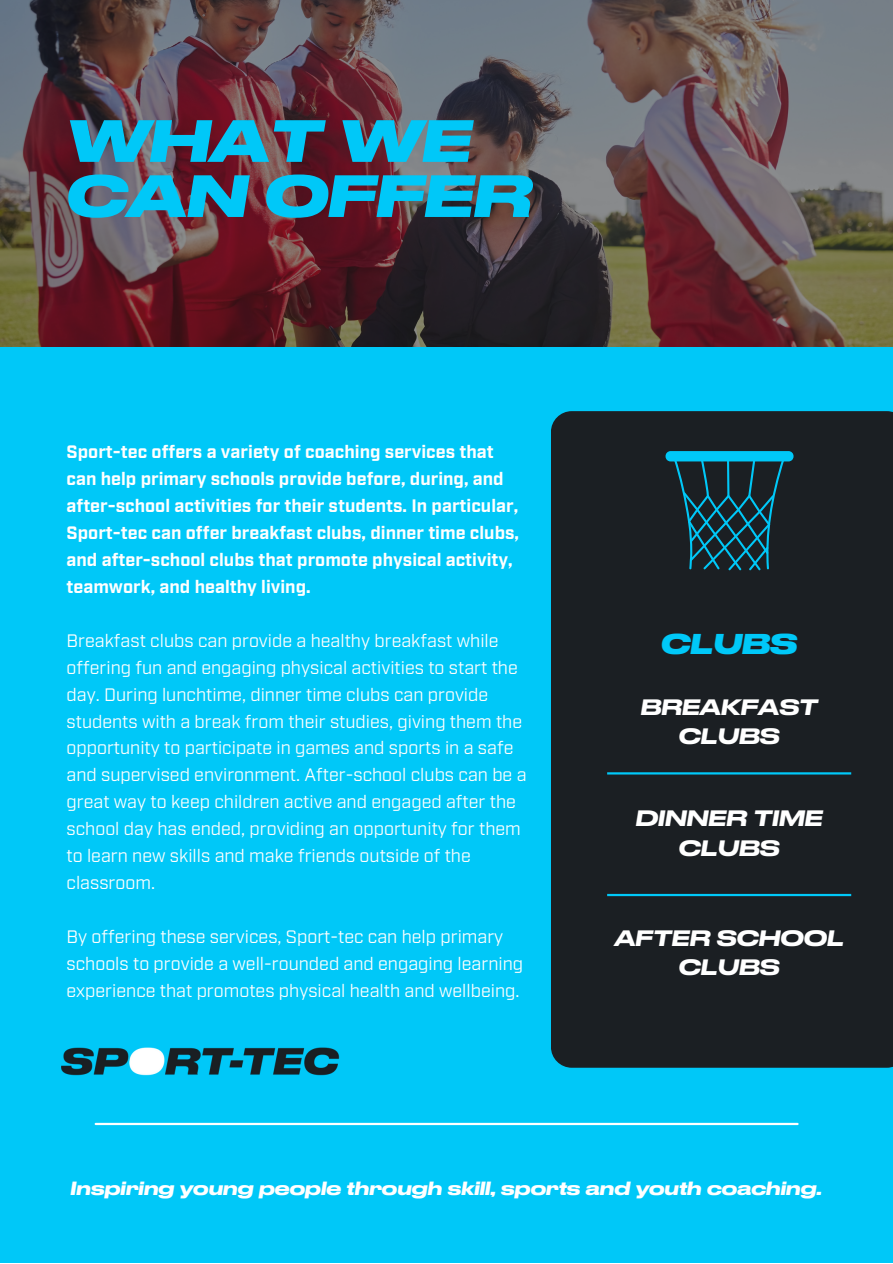
<style>
.page{position:relative;width:893px;height:1264px;background:#fff}
.page>*{position:absolute;margin:0;border:0;box-sizing:border-box;transform-origin:0 0}
.t1{font:italic 700 55.95px/55.1px "Druk Wide Trial";color:#00c8f8}
.t2{font:italic 700 27px "Druk Wide Trial";color:#00c8f8}
.t3{font:italic 500 21px/29.2px "Druk Wide Trial";color:#fff;text-align:center}
.t4{font:18px/27px "Industry Test";color:#fff}
.t5{font:700 18px/27px "Industry Test";color:#fff}
.t6{font:italic 500 18px "Druk Wide Trial";color:#fff}
</style>
<div class="page">
<div style="left:0;top:0;width:892px;height:1262px;background:#00c8f8"></div>
<hr style="left:96px;top:1122px;width:701px;height:3px;background:#fff">
<div style="left:551px;top:411px;width:341px;height:656px;background:#1b1f23"></div>
<hr style="left:607px;top:772px;width:244px;height:2px;background:#00c8f8">
<hr style="left:607px;top:999px;width:244px;height:2px;background:#1b1f23">
<hr style="left:607px;top:893px;width:244px;height:3px;background:#00c8f8">
<svg style="left:673px;top:461px;width:112px;height:109px;background:#163b47"></svg>
<div style="left:665px;top:451px;width:128px;height:10px;background:#00c8f8;border-radius:5px"></div>
<img style="left:0;top:0;width:892px;height:346px">
<img style="left:61px;top:1047px;width:279px;height:29px">
<h1 class="t1" style="left:67px;top:117px;width:467px">WHAT WE<br>CAN OFFER</h1>
<p class="t5" style="left:67px;top:436px;width:454px">Sport-tec offers a variety of coaching services that can help primary schools provide before, during, and after-school activities for their students. In particular, Sport-tec can offer breakfast clubs, dinner time clubs, and after-school clubs that promote physical activity, teamwork, and healthy living.</p>
<p class="t4" style="left:67px;top:625px;width:461px">Breakfast clubs can provide a healthy breakfast while offering fun and engaging physical activities to start the day. During lunchtime, dinner time clubs can provide students with a break from their studies, giving them the opportunity to participate in games and sports in a safe and supervised environment. After-school clubs can be a great way to keep children active and engaged after the school day has ended, providing an opportunity for them to learn new skills and make friends outside of the classroom.</p>
<p class="t4" style="left:67px;top:922px;width:458px">By offering these services, Sport-tec can help primary schools to provide a well-rounded and engaging learning experience that promotes physical health and wellbeing.</p>
<h2 class="t2" style="left:661px;top:632px;width:138px">CLUBS</h2>
<p class="t3" style="left:640px;top:693px;width:179px">BREAKFAST<br>CLUBS</p>
<p class="t3" style="left:635px;top:805px;width:189px">DINNER TIME<br>CLUBS</p>
<p class="t3" style="left:614px;top:924px;width:231px">AFTER SCHOOL<br>CLUBS</p>
<p class="t6" style="left:70px;top:1180px;width:753px">Inspiring young people through skill, sports and youth coaching.</p>
</div>
